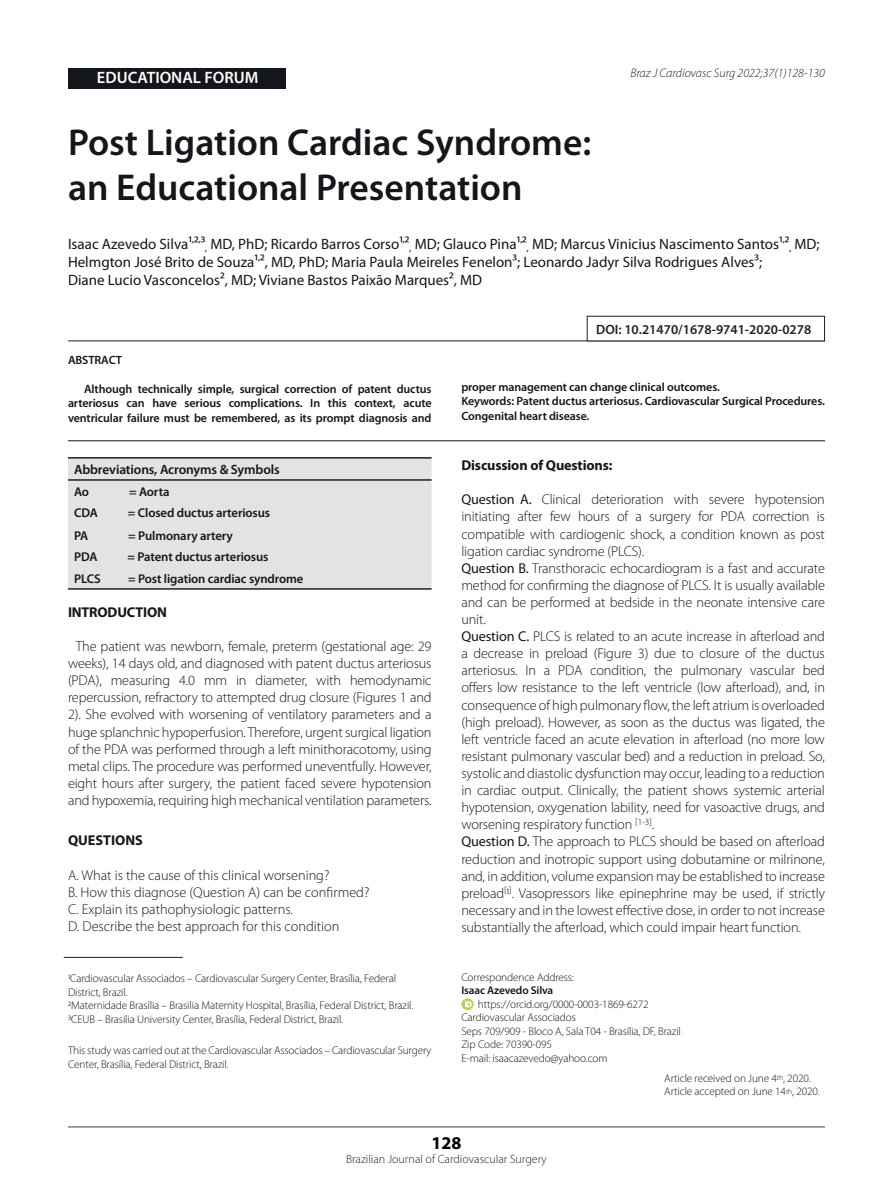
<style>
.page{position:relative;width:893px;height:1191px;background:#fff}
.page>*{position:absolute;margin:0;border:0;box-sizing:border-box;transform-origin:0 0}
.Texto__s{font:600 37.5px "Myriad Pro";color:#13161a}
.t1{font:700 18px "Myriad Pro";color:#000}
.t2{font:600 16.5px "Myriad Pro";color:#fff}
.t3{font:15px/18px "Myriad Pro";color:#13161a}
.Estilo_de_parágrafo{font:300 14.25px/17.1px "Myriad Pro";letter-spacing:-.01em;color:#13161a;text-align:justify}
.Estilo_de_parágrafo-2{font:700 14.25px "Myriad Pro";letter-spacing:-.01em;color:#13161a}
.DOI{font:600 13.5px "Myriad Pro";color:#231f20}
.t4{font:600 13.5px "Myriad Pro";letter-spacing:-.01em;color:#13161a}
.t5{font:600 12.75px "Myriad Pro";letter-spacing:-.01em;color:#13161a}
.t6{font:italic 300 12.45px "Myriad Pro";color:#231f20}
.Abstract{font:600 12px/14.4px "Myriad Pro";letter-spacing:-.01em;color:#13161a;text-align:justify}
.t7{font:300 12px "Myriad Pro";color:#231f20}
.abstract2{font:300 11.25px/13.5px "Myriad Pro";letter-spacing:-.01em;color:#13161a}
.t8{font:600 11.25px "Myriad Pro";letter-spacing:-.01em;color:#13161a}
.s1{font-weight:400}
.s2{font-size:7.5px}
</style>
<div class="page">
<hr style="left:68px;top:1126px;width:757px;height:1px;background:#3e3e3f">
<div style="left:68px;top:68px;width:217px;height:20px;background:#13161a"></div>
<hr style="left:68px;top:340px;width:757px;height:1px;background:#231f20">
<div style="left:587px;top:316px;width:238px;height:25px;border:1px solid #231f20"></div>
<svg style="left:461px;top:998px;width:13px;height:12px"></svg>
<svg style="left:465px;top:1000px;width:6px;height:7px"></svg>
<hr style="left:68px;top:440px;width:757px;height:1px;background:#231f20">
<div style="left:68px;top:458px;width:364px;height:130px;background:#e3e3e3"></div>
<hr style="left:68px;top:457px;width:364px;height:1px;background:#231f20">
<hr style="left:68px;top:479px;width:364px;height:2px;background:#231f20">
<hr style="left:68px;top:588px;width:364px;height:1px;background:#231f20">
<hr style="left:64px;top:957px;width:119px;height:1px;background:#231f20">
<p class="t2" style="left:97px;top:67px;width:163px">EDUCATIONAL FORUM</p>
<p class="t6" style="left:630px;top:67px;width:196px">Braz J Cardiovasc Surg 2022;37(1)128-130</p>
<p class="Texto__s" style="left:68px;top:119px;width:525px">Post Ligation Cardiac Syndrome:</p>
<p class="Texto__s" style="left:68px;top:164px;width:456px">an Educational Presentation</p>
<p class="t3" style="left:68px;top:235px;width:753px">Isaac Azevedo Silva¹,²,³, MD, PhD; Ricardo Barros Corso¹,², MD; Glauco Pina¹,², MD; Marcus Vinicius Nascimento Santos¹,², MD;<br>Helmgton José Brito de Souza¹,², MD, PhD; Maria Paula Meireles Fenelon³; Leonardo Jadyr Silva Rodrigues Alves³;</p>
<p class="t3" style="left:68px;top:271px;width:416px">Diane Lucio Vasconcelos², MD; Viviane Bastos Paixão Marques², MD</p>
<p class="DOI" style="left:596px;top:320px;width:217px">DOI: 10.21470/1678-9741-2020-0278</p>
<p class="Abstract" style="left:68px;top:353px;width:56px">ABSTRACT</p>
<p class="Abstract" style="left:68px;top:381px;width:365px;text-indent:16px">Although technically simple, surgical correction of patent ductus arteriosus can have serious complications. In this context, acute ventricular failure must be remembered, as its prompt diagnosis and</p>
<p class="Abstract" style="left:461px;top:379px;width:260px">proper management can change clinical outcomes.</p>
<p class="Abstract" style="left:461px;top:393px;width:365px">Keywords: Patent ductus arteriosus. Cardiovascular Surgical Procedures.<br>Congenital heart disease.</p>
<p class="t4" style="left:74px;top:461px;width:207px">Abbreviations, Acronyms &amp; Symbols</p>
<p class="t5" style="left:74px;top:483px;width:17px">Ao</p>
<p class="t5" style="left:129px;top:483px;width:42px">= Aorta</p>
<p class="t5" style="left:74px;top:505px;width:25px">CDA</p>
<p class="t5" style="left:128px;top:505px;width:144px">= Closed ductus arteriosus</p>
<p class="t5" style="left:74px;top:527px;width:16px">PA</p>
<p class="t5" style="left:128px;top:527px;width:106px">= Pulmonary artery</p>
<p class="t5" style="left:74px;top:549px;width:25px">PDA</p>
<p class="t5" style="left:128px;top:549px;width:143px">= Patent ductus arteriosus</p>
<p class="t5" style="left:74px;top:570px;width:28px">PLCS</p>
<p class="t5" style="left:128px;top:570px;width:177px">= Post ligation cardiac syndrome</p>
<p class="Estilo_de_parágrafo-2" style="left:68px;top:604px;width:100px">INTRODUCTION</p>
<p class="Estilo_de_parágrafo" style="left:68px;top:637px;width:365px;text-align:center">The patient was newborn, female, preterm (gestational age: 29 weeks), 14 days old, and diagnosed with patent ductus arteriosus (PDA), measuring 4.0 mm in diameter, with hemodynamic repercussion, refractory to attempted drug closure (Figures 1 and 2). She evolved with worsening of ventilatory parameters and a huge splanchnic hypoperfusion. Therefore, urgent surgical ligation of the PDA was performed through a left minithoracotomy, using metal clips. The procedure was performed uneventfully. However, eight hours after surgery, the patient faced severe hypotension and hypoxemia, requiring high mechanical ventilation parameters.</p>
<p class="Estilo_de_parágrafo-2" style="left:68px;top:832px;width:76px">QUESTIONS</p>
<p class="Estilo_de_parágrafo" style="left:68px;top:866px;width:263px">A. What is the cause of this clinical worsening?</p>
<p class="Estilo_de_parágrafo" style="left:68px;top:883px;width:303px">B. How this diagnose (Question A) can be confirmed?</p>
<p class="Estilo_de_parágrafo" style="left:68px;top:900px;width:227px">C. Explain its pathophysiologic patterns.</p>
<p class="Estilo_de_parágrafo" style="left:68px;top:917px;width:273px">D. Describe the best approach for this condition</p>
<p class="abstract2" style="left:68px;top:971px;width:330px">1Cardiovascular Associados – Cardiovascular Surgery Center, Brasília, Federal</p>
<p class="abstract2" style="left:68px;top:985px;width:61px">District, Brazil.</p>
<p class="abstract2" style="left:68px;top:998px;width:347px">2Maternidade Brasília – Brasilia Maternity Hospital, Brasília, Federal District, Brazil.</p>
<p class="abstract2" style="left:68px;top:1012px;width:277px">3CEUB – Brasilia University Center, Brasília, Federal District, Brazil.</p>
<p class="abstract2" style="left:68px;top:1043px;width:365px">This study was carried out at the Cardiovascular Associados – Cardiovascular Surgery<br>Center, Brasília, Federal District, Brazil.</p>
<p class="Estilo_de_parágrafo-2" style="left:461px;top:457px;width:153px">Discussion of Questions:</p>
<p class="Estilo_de_parágrafo" style="left:461px;top:491px;width:365px"><span class="s1">Question A.</span> Clinical deterioration with severe hypotension initiating after few hours of a surgery for PDA correction is compatible with cardiogenic shock, a condition known as post ligation cardiac syndrome (PLCS).</p>
<p class="Estilo_de_parágrafo" style="left:461px;top:559px;width:365px"><span class="s1">Question B.</span> Transthoracic echocardiogram is a fast and accurate method for confirming the diagnose of PLCS. It is usually available and can be performed at bedside in the neonate intensive care unit.</p>
<p class="Estilo_de_parágrafo" style="left:461px;top:627px;width:365px"><span class="s1">Question C.</span> PLCS is related to an acute increase in afterload and a decrease in preload (Figure 3) due to closure of the ductus arteriosus. In a PDA condition, the pulmonary vascular bed offers low resistance to the left ventricle (low afterload), and, in consequence of high pulmonary flow, the left atrium is overloaded (high preload). However, as soon as the ductus was ligated, the left ventricle faced an acute elevation in afterload (no more low resistant pulmonary vascular bed) and a reduction in preload. So, systolic and diastolic dysfunction may occur, leading to a reduction in cardiac output. Clinically, the patient shows systemic arterial hypotension, oxygenation lability, need for vasoactive drugs, and worsening respiratory function <sup>[1-3]</sup>.</p>
<p class="Estilo_de_parágrafo" style="left:461px;top:833px;width:365px"><span class="s1">Question D.</span> The approach to PLCS should be based on afterload reduction and inotropic support using dobutamine or milrinone, and, in addition, volume expansion may be established to increase preload<sup>[</sup>1<sup>]</sup>. Vasopressors like epinephrine may be used, if strictly necessary and in the lowest effective dose, in order to not increase substantially the afterload, which could impair heart function.</p>
<p class="abstract2" style="left:461px;top:970px;width:114px">Correspondence Address:</p>
<p class="t8" style="left:461px;top:983px;width:93px">Isaac Azevedo Silva</p>
<p class="abstract2" style="left:478px;top:997px;width:172px">https://orcid.org/0000-0003-1869-6272</p>
<p class="abstract2" style="left:461px;top:1010px;width:116px">Cardiovascular Associados</p>
<p class="abstract2" style="left:461px;top:1024px;width:221px">Seps 709/909 - Bloco A, Sala T04 - Brasília, DF, Brazil</p>
<p class="abstract2" style="left:461px;top:1037px;width:92px">Zip Code: 70390-095</p>
<p class="abstract2" style="left:461px;top:1051px;width:148px">E-mail: isaacazevedo@yahoo.com</p>
<p class="abstract2" style="left:664px;top:1071px;width:148px">Article received on June 4<span class="s2">th</span>, 2020.</p>
<p class="abstract2" style="left:664px;top:1084px;width:157px">Article accepted on June 14<span class="s2">th</span>, 2020.</p>
<p class="t1" style="left:431px;top:1132px;width:31px">128</p>
<p class="t7" style="left:346px;top:1151px;width:202px">Brazilian Journal of Cardiovascular Surgery</p>
</div>
